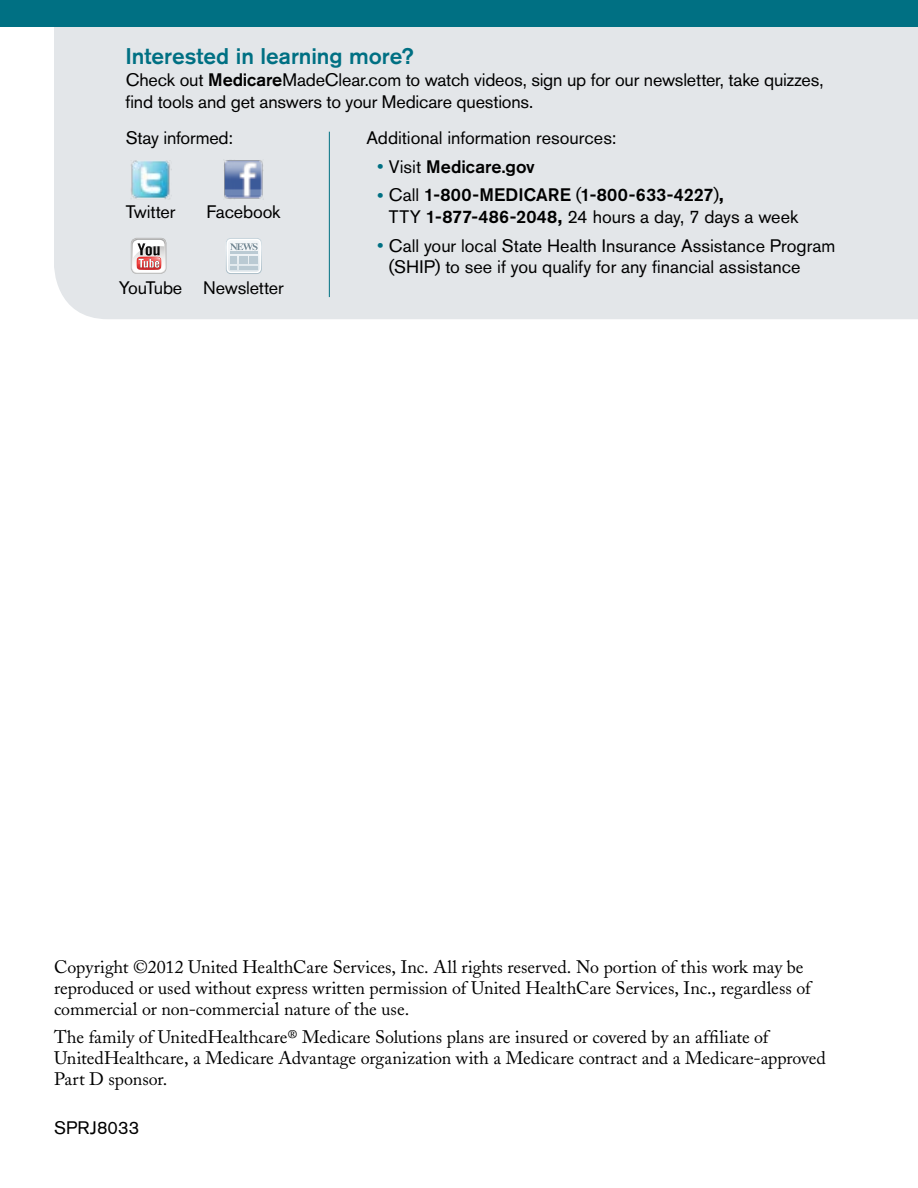
<style>
.page{position:relative;width:918px;height:1188px;background:#fff}
.page>*{position:absolute;margin:0;border:0;box-sizing:border-box;transform-origin:0 0}
.t1{font:500 22.5px "Akzidenz Grotesk BE";letter-spacing:-.005em;color:#007083}
.t2{font:18px/21px "Adobe Caslon";color:#000}
.t3{font:18px/21.8px "Akzidenz Grotesk BE";letter-spacing:-.005em;color:#000}
.t4{font:500 18px/21.8px "Akzidenz Grotesk BE";letter-spacing:.005em;color:#000}
.t5{font:18px "Akzidenz Grotesk BE";letter-spacing:-.045em;color:#000}
.s1{font-weight:500}
.s2{font-family:"Adobe Caslon";font-weight:400;font-size:21px;color:#007083}
.s3{font-weight:400}
.s4{font-weight:700}
.s5{font-family:"Adobe Caslon";font-size:21px;color:#007083}
</style>
<div class="page">
<div style="left:0;top:0;width:918px;height:27px;background:#007083"></div>
<div style="left:54px;top:27px;width:864px;height:292px;background:#e3e6e9"></div>
<svg style="left:131px;top:238px;width:36px;height:36px"></svg>
<img style="left:224px;top:160px;width:40px;height:40px">
<img style="left:131px;top:160px;width:40px;height:39px">
<img style="left:226px;top:238px;width:36px;height:36px">
<hr style="left:329px;top:132px;width:1px;height:165px;background:#007083">
<p class="t1" style="left:125px;top:42px;width:290px">Interested in learning more?</p>
<p class="t3" style="left:125px;top:69px;width:700px">Check out <span class="s1">Medicare</span>MadeClear.com to watch videos, sign up for our newsletter, take quizzes, find tools and get answers to your Medicare questions.</p>
<p class="t3" style="left:126px;top:127px;width:109px">Stay informed:</p>
<p class="t3" style="left:126px;top:201px;width:51px">Twitter</p>
<p class="t3" style="left:206px;top:201px;width:76px">Facebook</p>
<p class="t5" style="left:119px;top:277px;width:65px">YouTube</p>
<p class="t3" style="left:203px;top:277px;width:82px">Newsletter</p>
<p class="t3" style="left:366px;top:127px;width:252px">Additional information resources:</p>
<p class="t4" style="left:377px;top:155px;width:160px"><span class="s2">•</span> <span class="s3">Visit</span> Medicare.gov</p>
<p class="t4" style="left:389px;top:184px;width:411px;text-indent:-12px"><span class="s2">•</span> <span class="s3">Call</span> 1-800-MEDICARE <span class="s3">(</span>1-800-633-4227<span class="s3">)</span><span class="s4">,<br></span><span class="s3">TTY</span> 1-877-486-2048<span class="s4">,</span> <span class="s3">24 hours a day, 7 days a week</span></p>
<p class="t3" style="left:389px;top:234px;width:448px;text-indent:-12px"><span class="s5">•</span> Call your local State Health Insurance Assistance Program (SHIP) to see if you qualify for any financial assistance</p>
<p class="t2" style="left:54px;top:957px;width:758px">Copyright ©2012 United HealthCare Services, Inc. All rights reserved. No portion of this work may be reproduced or used without express written permission of United HealthCare Services, Inc., regardless of commercial or non-commercial nature of the use.</p>
<p class="t2" style="left:54px;top:1026px;width:773px">The family of UnitedHealthcare® Medicare Solutions plans are insured or covered by an affiliate of<br>UnitedHealthcare, a Medicare Advantage organization with a Medicare contract and a Medicare-approved<br>Part D sponsor.</p>
<p class="t3" style="left:54px;top:1117px;width:87px">SPRJ8033</p>
</div>
